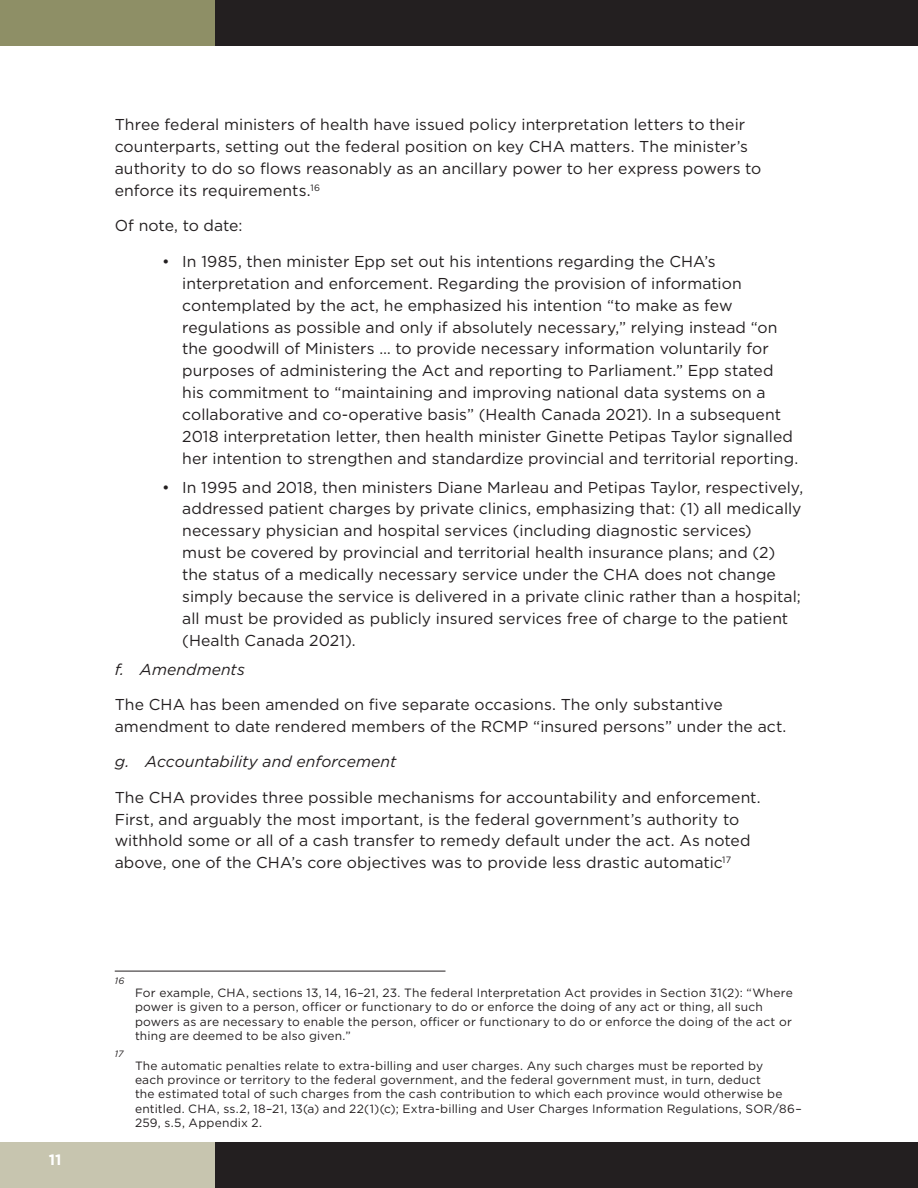
<style>
.page{position:relative;width:918px;height:1188px;background:#fff}
.page>*{position:absolute;margin:0;border:0;box-sizing:border-box;transform-origin:0 0}
.Body{font:15.75px/21.9px "Gotham";letter-spacing:.005em;color:#231f20}
.Body-2{font:italic 15.75px "Gotham";letter-spacing:.005em;color:#231f20}
.t1{font:700 15px "Gotham";color:#fff}
.Footnote{font:12px/14.4px "Gotham";letter-spacing:.015em;color:#231f20}
.Footnote-2{font:italic 9.15px "Gotham";color:#231f20}
</style>
<div class="page">
<div style="left:0;top:1143px;width:215px;height:45px;background:#c7c5af"></div>
<div style="left:0;top:0;width:215px;height:45px;background:#8e8f66"></div>
<div style="left:215px;top:1143px;width:703px;height:45px;background:#231f20"></div>
<div style="left:215px;top:0;width:703px;height:45px;background:#231f20"></div>
<hr style="left:115px;top:971px;width:331px;height:1px;background:#231f20">
<p class="t1" style="left:49px;top:1150px;width:14px">11</p>
<p class="Body" style="left:115px;top:113px;width:648px">Three federal ministers of health have issued policy interpretation letters to their counterparts, setting out the federal position on key CHA matters. The minister’s authority to do so flows reasonably as an ancillary power to her express powers to enforce its requirements.<sup>16</sup></p>
<p class="Body" style="left:115px;top:215px;width:129px">Of note, to date:</p>
<p class="Body" style="left:182px;top:250px;width:618px;text-indent:-20px">• In 1985, then minister Epp set out his intentions regarding the CHA’s interpretation and enforcement. Regarding the provision of information contemplated by the act, he emphasized his intention “to make as few regulations as possible and only if absolutely necessary,” relying instead “on the goodwill of Ministers … to provide necessary information voluntarily for purposes of administering the Act and reporting to Parliament.” Epp stated his commitment to “maintaining and improving national data systems on a collaborative and co-operative basis” (Health Canada 2021). In a subsequent 2018 interpretation letter, then health minister Ginette Petipas Taylor signalled her intention to strengthen and standardize provincial and territorial reporting.</p>
<p class="Body" style="left:182px;top:476px;width:622px;text-indent:-20px">• In 1995 and 2018, then ministers Diane Marleau and Petipas Taylor, respectively, addressed patient charges by private clinics, emphasizing that: (1) all medically necessary physician and hospital services (including diagnostic services)<br>must be covered by provincial and territorial health insurance plans; and (2) the status of a medically necessary service under the CHA does not change simply because the service is delivered in a private clinic rather than a hospital; all must be provided as publicly insured services free of charge to the patient (Health Canada 2021).</p>
<p class="Body-2" style="left:115px;top:659px;width:132px">f. Amendments</p>
<p class="Body" style="left:115px;top:693px;width:673px">The CHA has been amended on five separate occasions. The only substantive amendment to date rendered members of the RCMP “insured persons” under the act.</p>
<p class="Body-2" style="left:115px;top:752px;width:283px">g. Accountability and enforcement</p>
<p class="Body" style="left:115px;top:786px;width:647px">The CHA provides three possible mechanisms for accountability and enforcement.<br>First, and arguably the most important, is the federal government’s authority to withhold some or all of a cash transfer to remedy default under the act. As noted above, one of the CHA’s core objectives was to provide less drastic automatic<sup>17</sup></p>
<p class="Footnote-2" style="left:115px;top:975px;width:11px">16</p>
<p class="Footnote-2" style="left:115px;top:1048px;width:10px">17</p>
<p class="Footnote" style="left:135px;top:985px;width:659px">For example, CHA, sections 13, 14, 16–21, 23. The federal Interpretation Act provides in Section 31(2): “Where power is given to a person, officer or functionary to do or enforce the doing of any act or thing, all such powers as are necessary to enable the person, officer or functionary to do or enforce the doing of the act or thing are deemed to be also given.”</p>
<p class="Footnote" style="left:135px;top:1058px;width:668px">The automatic penalties relate to extra-billing and user charges. Any such charges must be reported by<br>each province or territory to the federal government, and the federal government must, in turn, deduct<br>the estimated total of such charges from the cash contribution to which each province would otherwise be entitled. CHA, ss.2, 18–21, 13(a) and 22(1)(c); Extra-billing and User Charges Information Regulations, SOR/86– 259, s.5, Appendix 2.</p>
</div>
